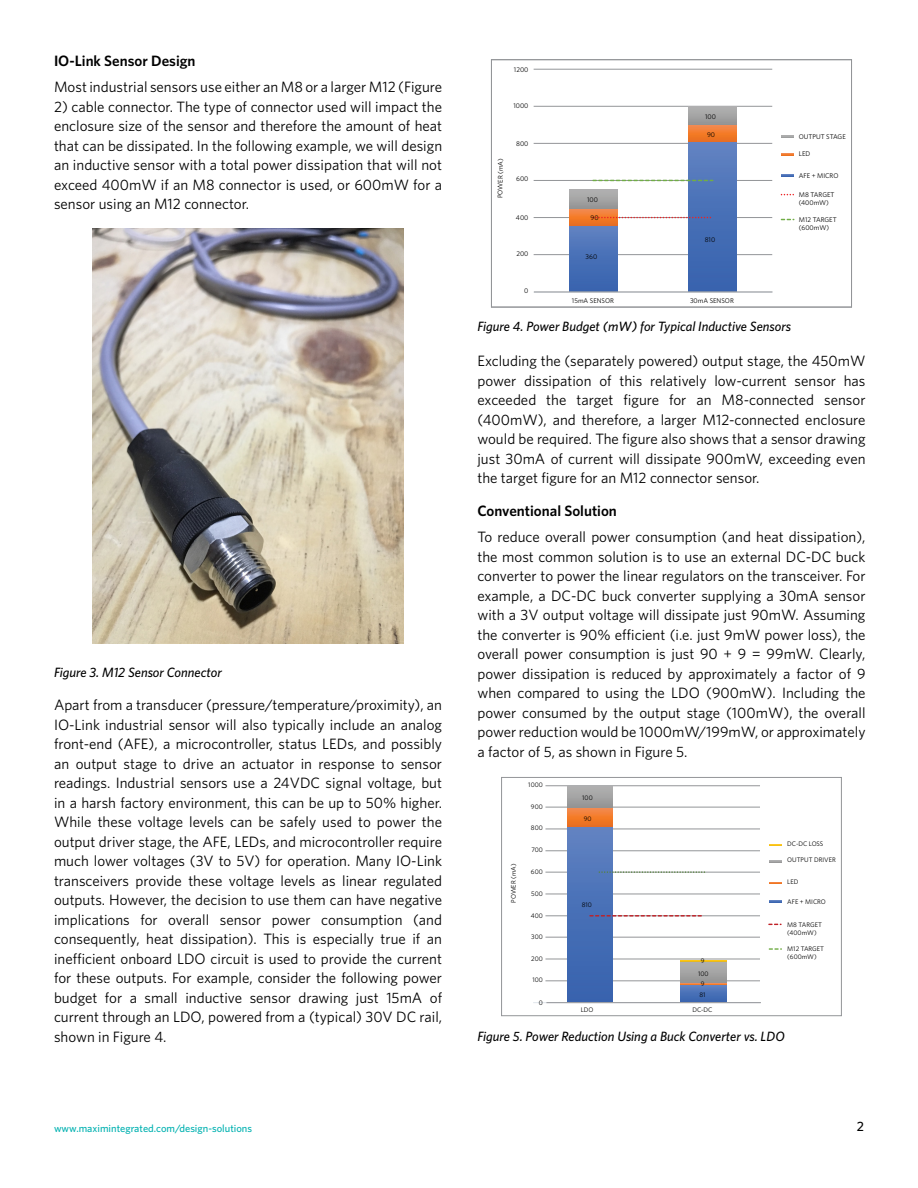
<style>
.page{position:relative;width:918px;height:1188px;background:#fff}
.page>*{position:absolute;margin:0;border:0;box-sizing:border-box;transform-origin:0 0}
.t1{font:15px/19.5px "Whitney";color:#000;text-align:justify}
.t2{font:600 15px "Whitney";color:#000}
.t3{font:italic 500 13.5px "Whitney";color:#000}
.t4{font:500 13.5px "Whitney";color:#000}
.t5{font:500 10.5px "Whitney";color:#00b1b0}
.t6{font:6.9px/8.2px "Whitney";color:#000}
.t7{font:6.6px/7.9px "Whitney";color:#000}
</style>
<div class="page">
<div style="left:491px;top:59px;width:361px;height:248px;border:1px solid #939598"></div>
<hr style="left:534px;top:69px;width:238px;height:1px;background:#939598">
<hr style="left:534px;top:106px;width:238px;height:1px;background:#939598">
<hr style="left:534px;top:143px;width:238px;height:1px;background:#939598">
<hr style="left:534px;top:180px;width:238px;height:1px;background:#939598">
<hr style="left:534px;top:217px;width:238px;height:1px;background:#939598">
<hr style="left:534px;top:254px;width:238px;height:1px;background:#939598">
<div style="left:570px;top:225px;width:47px;height:67px;background:linear-gradient(to bottom,#5f81c1,#3561ad)"></div>
<div style="left:689px;top:142px;width:47px;height:150px;background:linear-gradient(to bottom,#5f81c1,#3561ad)"></div>
<svg style="left:570px;top:209px;width:47px;height:16px"></svg>
<svg style="left:689px;top:125px;width:47px;height:17px"></svg>
<div style="left:570px;top:190px;width:47px;height:19px;background:linear-gradient(to right,#a4a4a3,#a4a4a3)"></div>
<div style="left:689px;top:106px;width:47px;height:19px;background:linear-gradient(to right,#a4a4a4,#a4a4a4)"></div>
<svg style="left:592px;top:217px;width:119px;height:1px"></svg>
<svg style="left:592px;top:180px;width:121px;height:1px"></svg>
<svg style="left:782px;top:135px;width:12px;height:3px"></svg>
<svg style="left:782px;top:153px;width:12px;height:2px"></svg>
<svg style="left:782px;top:174px;width:12px;height:2px"></svg>
<svg style="left:781px;top:194px;width:13px;height:1px"></svg>
<svg style="left:781px;top:219px;width:13px;height:1px"></svg>
<hr style="left:534px;top:292px;width:239px;height:1px;background:#939598">
<div style="left:501px;top:777px;width:341px;height:239px;border:1px solid #939598"></div>
<svg style="left:768px;top:924px;width:14px;height:1px"></svg>
<hr style="left:545px;top:785px;width:215px;height:1px;background:#939598">
<hr style="left:545px;top:807px;width:215px;height:1px;background:#939598">
<hr style="left:545px;top:829px;width:215px;height:1px;background:#939598">
<hr style="left:545px;top:851px;width:215px;height:1px;background:#939598">
<hr style="left:545px;top:872px;width:215px;height:1px;background:#939598">
<hr style="left:545px;top:894px;width:215px;height:1px;background:#939598">
<hr style="left:545px;top:916px;width:215px;height:1px;background:#939598">
<hr style="left:545px;top:937px;width:215px;height:1px;background:#939598">
<hr style="left:545px;top:959px;width:215px;height:1px;background:#939598">
<hr style="left:545px;top:981px;width:215px;height:1px;background:#939598">
<div style="left:567px;top:827px;width:46px;height:175px;background:linear-gradient(to bottom,#5f81c1,#3561ad)"></div>
<svg style="left:681px;top:985px;width:45px;height:17px"></svg>
<div style="left:567px;top:807px;width:46px;height:20px;background:linear-gradient(to bottom,#f78c4b,#eb6e1a)"></div>
<svg style="left:681px;top:983px;width:45px;height:2px"></svg>
<div style="left:567px;top:786px;width:46px;height:21px;background:linear-gradient(to right,#a4a4a4,#a4a4a4)"></div>
<div style="left:681px;top:961px;width:45px;height:22px;background:linear-gradient(to right,#a3a3a3,#a3a3a3)"></div>
<svg style="left:681px;top:959px;width:45px;height:2px"></svg>
<hr style="left:533px;top:1002px;width:227px;height:1px;background:#e0e5eb">
<svg style="left:589px;top:915px;width:113px;height:2px"></svg>
<svg style="left:599px;top:871px;width:106px;height:2px"></svg>
<svg style="left:769px;top:844px;width:12px;height:2px"></svg>
<svg style="left:769px;top:860px;width:12px;height:2px"></svg>
<svg style="left:769px;top:882px;width:12px;height:2px"></svg>
<svg style="left:769px;top:900px;width:12px;height:2px"></svg>
<hr style="left:546px;top:1002px;width:215px;height:1px;background:#939598">
<svg style="left:769px;top:948px;width:13px;height:2px"></svg>
<img style="left:93px;top:228px;width:311px;height:415px">
<p class="t2" style="left:54px;top:51px;width:143px">IO-Link Sensor Design</p>
<p class="t1" style="left:54px;top:77px;width:390px">Most industrial sensors use either an M8 or a larger M12 (Figure</p>
<p class="t1" style="left:54px;top:96px;width:390px">2) cable connector. The type of connector used will impact the enclosure size of the sensor and therefore the amount of heat that can be dissipated. In the following example, we will design an inductive sensor with a total power dissipation that will not exceed 400mW if an M8 connector is used, or 600mW for a sensor using an M12 connector.</p>
<p class="t3" style="left:54px;top:663px;width:169px">Figure 3. M12 Sensor Connector</p>
<p class="t1" style="left:54px;top:695px;width:390px">Apart from a transducer (pressure/temperature/proximity), an IO-Link industrial sensor will also typically include an analog front-end (AFE), a microcontroller, status LEDs, and possibly an output stage to drive an actuator in response to sensor readings. Industrial sensors use a 24VDC signal voltage, but in a harsh factory environment, this can be up to 50% higher.<br>While these voltage levels can be safely used to power the output driver stage, the AFE, LEDs, and microcontroller require much lower voltages (3V to 5V) for operation. Many IO-Link transceivers provide these voltage levels as linear regulated outputs. However, the decision to use them can have negative implications for overall sensor power consumption (and consequently, heat dissipation). This is especially true if an inefficient onboard LDO circuit is used to provide the current for these outputs. For example, consider the following power budget for a small inductive sensor drawing just 15mA of current through an LDO, powered from a (typical) 30V DC rail, shown in Figure 4.</p>
<p class="t6" style="left:514px;top:65px;width:16px">1200</p>
<p class="t6" style="left:496px;top:198px;width:42px;rotate:-90deg">POWER (mA)</p>
<p class="t6" style="left:513px;top:101px;width:17px">1000</p>
<p class="t6" style="left:516px;top:139px;width:14px">800</p>
<p class="t6" style="left:516px;top:175px;width:14px">600</p>
<p class="t6" style="left:516px;top:213px;width:14px">400</p>
<p class="t6" style="left:516px;top:250px;width:14px">200</p>
<p class="t6" style="left:524px;top:287px;width:6px">0</p>
<p class="t6" style="left:587px;top:195px;width:12px">100</p>
<p class="t6" style="left:590px;top:213px;width:10px">90</p>
<p class="t6" style="left:586px;top:253px;width:13px">360</p>
<p class="t6" style="left:705px;top:112px;width:12px">100</p>
<p class="t6" style="left:707px;top:130px;width:10px">90</p>
<p class="t6" style="left:705px;top:235px;width:12px">810</p>
<p class="t6" style="left:572px;top:296px;width:44px">15mA SENSOR</p>
<p class="t6" style="left:690px;top:296px;width:45px">30mA SENSOR</p>
<p class="t6" style="left:799px;top:133px;width:48px">OUTPUT STAGE</p>
<p class="t6" style="left:799px;top:149px;width:13px">LED</p>
<p class="t6" style="left:799px;top:171px;width:41px">AFE + MICRO</p>
<p class="t6" style="left:799px;top:190px;width:37px">M8 TARGET (400mW)</p>
<p class="t6" style="left:799px;top:215px;width:39px">M12 TARGET (600mW)</p>
<p class="t3" style="left:477px;top:317px;width:315px">Figure 4. Power Budget (mW) for Typical Inductive Sensors</p>
<p class="t1" style="left:477px;top:351px;width:390px">Excluding the (separately powered) output stage, the 450mW power dissipation of this relatively low-current sensor has exceeded the target figure for an M8-connected sensor (400mW), and therefore, a larger M12-connected enclosure would be required. The figure also shows that a sensor drawing just 30mA of current will dissipate 900mW, exceeding even the target figure for an M12 connector sensor.</p>
<p class="t2" style="left:477px;top:501px;width:141px">Conventional Solution</p>
<p class="t1" style="left:477px;top:527px;width:390px">To reduce overall power consumption (and heat dissipation), the most common solution is to use an external DC-DC buck converter to power the linear regulators on the transceiver. For example, a DC-DC buck converter supplying a 30mA sensor with a 3V output voltage will dissipate just 90mW. Assuming the converter is 90% efficient (i.e. just 9mW power loss), the overall power consumption is just 90 + 9 = 99mW. Clearly, power dissipation is reduced by approximately a factor of 9 when compared to using the LDO (900mW). Including the power consumed by the output stage (100mW), the overall power reduction would be 1000mW/199mW, or approximately a factor of 5, as shown in Figure 5.</p>
<p class="t7" style="left:509px;top:903px;width:41px;rotate:-90deg">POWER (mA)</p>
<p class="t7" style="left:528px;top:781px;width:16px">1000</p>
<p class="t7" style="left:531px;top:824px;width:13px">800</p>
<p class="t7" style="left:531px;top:868px;width:13px">600</p>
<p class="t7" style="left:531px;top:911px;width:14px">400</p>
<p class="t7" style="left:531px;top:803px;width:13px">900</p>
<p class="t7" style="left:531px;top:846px;width:13px">700</p>
<p class="t7" style="left:531px;top:890px;width:13px">500</p>
<p class="t7" style="left:531px;top:933px;width:13px">300</p>
<p class="t7" style="left:532px;top:976px;width:12px">100</p>
<p class="t7" style="left:531px;top:955px;width:13px">200</p>
<p class="t7" style="left:539px;top:998px;width:6px">0</p>
<p class="t7" style="left:582px;top:793px;width:12px">100</p>
<p class="t7" style="left:584px;top:815px;width:9px">90</p>
<p class="t7" style="left:582px;top:901px;width:12px">810</p>
<p class="t7" style="left:698px;top:953px;width:12px;line-height:13.8px;text-align:center">9<br>100</p>
<p class="t7" style="left:699px;top:978px;width:8px;line-height:10.9px">9<br>81</p>
<p class="t7" style="left:581px;top:1005px;width:14px">LDO</p>
<p class="t7" style="left:692px;top:1005px;width:22px">DC-DC</p>
<p class="t7" style="left:787px;top:840px;width:38px">DC-DC LOSS</p>
<p class="t7" style="left:787px;top:856px;width:50px">OUTPUT DRIVER</p>
<p class="t7" style="left:787px;top:877px;width:13px">LED</p>
<p class="t7" style="left:787px;top:921px;width:36px">M8 TARGET (400mW)</p>
<p class="t7" style="left:787px;top:945px;width:38px">M12 TARGET (600mW)</p>
<p class="t7" style="left:787px;top:897px;width:40px">AFE + MICRO</p>
<p class="t3" style="left:477px;top:1027px;width:309px">Figure 5. Power Reduction Using a Buck Converter vs. LDO</p>
<p class="t5" style="left:54px;top:1122px;width:200px">www.maximintegrated.com/design-solutions</p>
<p class="t4" style="left:857px;top:1118px;width:9px">2</p>
</div>
